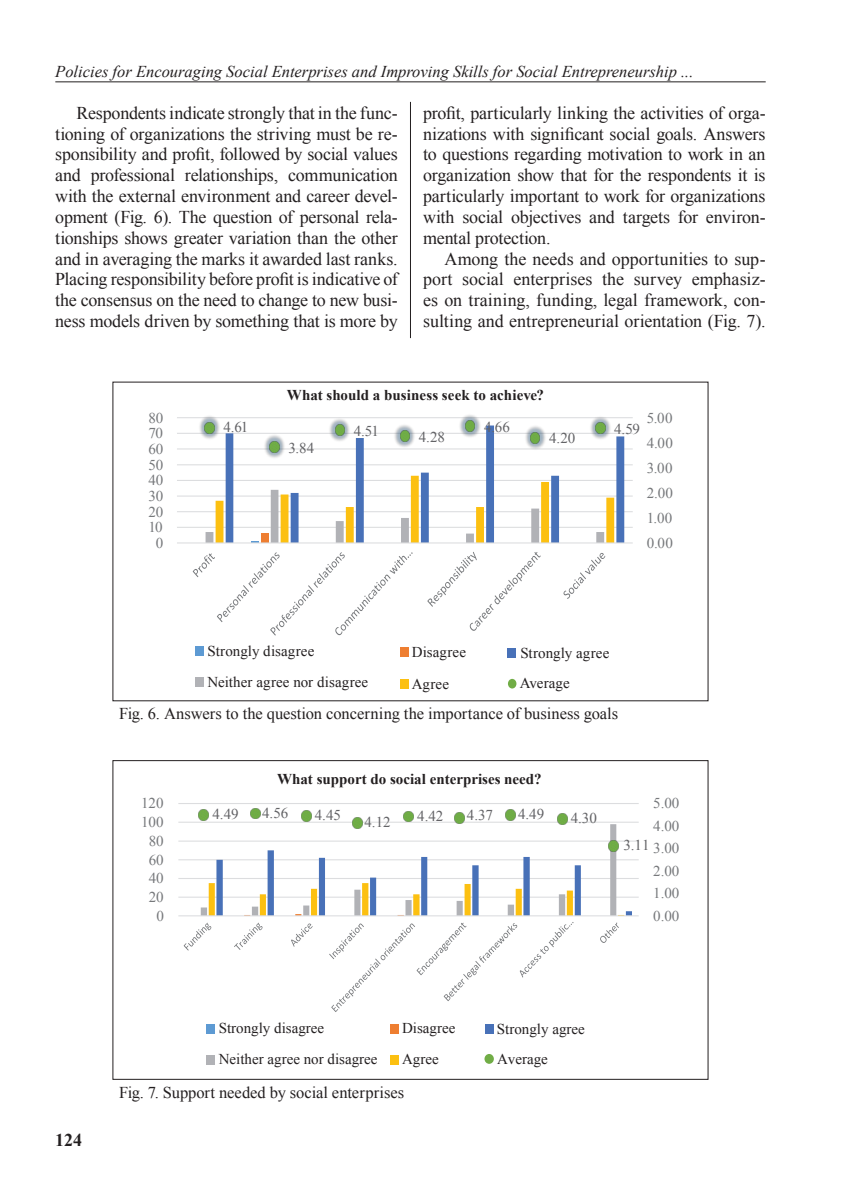
<style>
.page{position:relative;width:855px;height:1204px;background:#fff}
.page>*{position:absolute;margin:0;border:0;box-sizing:border-box;transform-origin:0 0}
.t1{font:18px/20.9px "Times New Roman";letter-spacing:-.01em;color:#231f20;text-align:justify}
.t2{font:700 18px "Times New Roman";color:#231f20}
.t3{font:16.5px "Times New Roman";letter-spacing:-.005em;color:#231f20}
.t4{font:italic 16.5px "Times New Roman";color:#231f20}
.t5{font:15px/30px "Times New Roman";color:#231f20}
.t6{font:15px "Times New Roman";color:#76787b}
.t7{font:700 15px "Times New Roman";color:#231f20}
.t8{font:15px "Times New Roman";color:#636366}
</style>
<div class="page">
<hr style="left:55px;top:81px;width:710px;height:1px;background:#231f20">
<hr style="left:410px;top:102px;width:1px;height:236px;background:#231f20">
<hr style="left:177px;top:526px;width:455px;height:2px;background:#dcdddf">
<hr style="left:177px;top:511px;width:455px;height:1px;background:#dcdddf">
<hr style="left:177px;top:495px;width:455px;height:1px;background:#dcdddf">
<hr style="left:177px;top:480px;width:455px;height:1px;background:#dcdddf">
<hr style="left:177px;top:464px;width:455px;height:1px;background:#dcdddf">
<hr style="left:177px;top:448px;width:455px;height:1px;background:#dcdddf">
<hr style="left:177px;top:433px;width:455px;height:1px;background:#dcdddf">
<hr style="left:177px;top:417px;width:455px;height:1px;background:#dcdddf">
<svg style="left:205px;top:475px;width:21px;height:67px"></svg>
<svg style="left:226px;top:425px;width:398px;height:117px"></svg>
<hr style="left:177px;top:542px;width:455px;height:1px;background:#dcdddf">
<img style="left:199px;top:416px;width:21px;height:23px">
<img style="left:261px;top:432px;width:27px;height:29px">
<img style="left:327px;top:418px;width:26px;height:27px">
<img style="left:392px;top:425px;width:26px;height:25px">
<img style="left:457px;top:415px;width:26px;height:26px">
<img style="left:522px;top:425px;width:26px;height:27px">
<img style="left:587px;top:417px;width:26px;height:26px">
<svg style="left:205px;top:422px;width:9px;height:11px"></svg>
<svg style="left:270px;top:441px;width:9px;height:11px"></svg>
<svg style="left:335px;top:424px;width:10px;height:11px"></svg>
<svg style="left:400px;top:430px;width:10px;height:11px"></svg>
<svg style="left:465px;top:420px;width:10px;height:11px"></svg>
<svg style="left:530px;top:432px;width:10px;height:11px"></svg>
<svg style="left:595px;top:422px;width:10px;height:11px"></svg>
<svg style="left:193px;top:552px;width:219px;height:83px"></svg>
<svg style="left:427px;top:551px;width:113px;height:79px"></svg>
<svg style="left:563px;top:553px;width:42px;height:45px"></svg>
<div style="left:196px;top:646px;width:8px;height:9px;background:#5d9ad3"></div>
<div style="left:400px;top:647px;width:8px;height:9px;background:#ee7e31"></div>
<div style="left:196px;top:677px;width:8px;height:9px;background:#b1b2b6"></div>
<div style="left:400px;top:679px;width:8px;height:9px;background:#fcc011"></div>
<div style="left:507px;top:649px;width:8px;height:9px;background:#4871b8"></div>
<div style="left:508px;top:678px;width:8px;height:10px;background:#71ad46;border-radius:50%"></div>
<hr style="left:178px;top:896px;width:460px;height:1px;background:#dcdddf">
<hr style="left:178px;top:877px;width:460px;height:2px;background:#dcdddf">
<hr style="left:178px;top:859px;width:460px;height:1px;background:#dcdddf">
<hr style="left:178px;top:840px;width:460px;height:1px;background:#dcdddf">
<hr style="left:178px;top:821px;width:460px;height:1px;background:#dcdddf">
<hr style="left:178px;top:803px;width:460px;height:1px;background:#dcdddf">
<hr style="left:178px;top:915px;width:460px;height:1px;background:#dcdddf">
<svg style="left:199px;top:808px;width:433px;height:107px"></svg>
<svg style="left:184px;top:922px;width:27px;height:28px"></svg>
<svg style="left:234px;top:922px;width:28px;height:27px"></svg>
<svg style="left:291px;top:923px;width:21px;height:23px"></svg>
<svg style="left:329px;top:922px;width:244px;height:90px"></svg>
<svg style="left:600px;top:922px;width:19px;height:20px"></svg>
<div style="left:207px;top:1024px;width:8px;height:9px;background:#5d9ad3"></div>
<div style="left:390px;top:1024px;width:8px;height:9px;background:#ee7e31"></div>
<div style="left:207px;top:1054px;width:8px;height:9px;background:#b1b2b6"></div>
<div style="left:390px;top:1054px;width:8px;height:9px;background:#fcc011"></div>
<div style="left:485px;top:1024px;width:8px;height:9px;background:#4871b8"></div>
<svg style="left:484px;top:1053px;width:10px;height:10px"></svg>
<p class="t4" style="left:55px;top:61px;width:639px">Policies for Encouraging Social Enterprises and Improving Skills for Social Entrepreneurship ...</p>
<p class="t1" style="left:55px;top:102px;width:344px;text-indent:21px">Respondents indicate strongly that in the func&shy;tioning of organizations the striving must be re&shy;sponsibility and profit, followed by social values and professional relationships, communication with the external environment and career devel&shy;opment (Fig. 6). The question of personal rela&shy;tionships shows greater variation than the other and in averaging the marks it awarded last ranks.<br>Placing responsibility before profit is indicative of the consensus on the need to change to new busi&shy;ness models driven by something that is more by</p>
<p class="t1" style="left:423px;top:102px;width:344px">profit, particularly linking the activities of orga&shy;nizations with significant social goals. Answers to questions regarding motivation to work in an organization show that for the respondents it is particularly important to work for organizations with social objectives and targets for environ&shy;mental protection.</p>
<p class="t1" style="left:423px;top:248px;width:344px;text-indent:21px">Among the needs and opportunities to sup&shy;port social enterprises the survey emphasiz&shy;es on training, funding, legal framework, con&shy;sulting and entrepreneurial orientation (Fig. 7).</p>
<p class="t6" style="left:148px;top:407px;width:17px">80</p>
<p class="t6" style="left:148px;top:423px;width:16px">70</p>
<p class="t6" style="left:148px;top:439px;width:17px">60</p>
<p class="t6" style="left:148px;top:454px;width:16px">50</p>
<p class="t6" style="left:148px;top:470px;width:17px">40</p>
<p class="t6" style="left:148px;top:486px;width:16px">30</p>
<p class="t6" style="left:148px;top:501px;width:16px">20</p>
<p class="t6" style="left:148px;top:517px;width:16px">10</p>
<p class="t6" style="left:156px;top:532px;width:9px">0</p>
<p class="t8" style="left:223px;top:417px;width:26px">4.61</p>
<p class="t7" style="left:287px;top:384px;width:259px">What should a business seek to achieve?</p>
<p class="t8" style="left:289px;top:437px;width:27px">3.84</p>
<p class="t8" style="left:354px;top:420px;width:27px">4.51</p>
<p class="t8" style="left:419px;top:426px;width:28px">4.28</p>
<p class="t8" style="left:484px;top:417px;width:27px">4.66</p>
<p class="t8" style="left:549px;top:428px;width:28px">4.20</p>
<p class="t8" style="left:614px;top:418px;width:27px">4.59</p>
<p class="t6" style="left:646px;top:407px;width:27px">5.00</p>
<p class="t6" style="left:646px;top:432px;width:28px">4.00</p>
<p class="t6" style="left:646px;top:457px;width:27px">3.00</p>
<p class="t6" style="left:646px;top:482px;width:28px">2.00</p>
<p class="t6" style="left:646px;top:507px;width:27px">1.00</p>
<p class="t6" style="left:646px;top:532px;width:28px">0.00</p>
<p class="t5" style="left:207px;top:635px;width:108px">Strongly disagree</p>
<p class="t5" style="left:412px;top:636px;width:56px">Disagree</p>
<p class="t5" style="left:207px;top:666px;width:162px">Neither agree nor disagree</p>
<p class="t5" style="left:412px;top:668px;width:39px">Agree</p>
<p class="t5" style="left:520px;top:638px;width:91px">Strongly agree<br>Average</p>
<p class="t3" style="left:119px;top:702px;width:500px">Fig. 6. Answers to the question concerning the importance of business goals</p>
<p class="t7" style="left:277px;top:768px;width:266px">What support do social enterprises need?</p>
<p class="t6" style="left:141px;top:793px;width:24px">120</p>
<p class="t6" style="left:141px;top:811px;width:24px">100</p>
<p class="t8" style="left:212px;top:804px;width:28px">4.49</p>
<p class="t8" style="left:262px;top:802px;width:28px">4.56</p>
<p class="t8" style="left:315px;top:804px;width:28px">4.45</p>
<p class="t8" style="left:364px;top:812px;width:28px">4.12</p>
<p class="t8" style="left:417px;top:805px;width:28px">4.42</p>
<p class="t8" style="left:467px;top:805px;width:28px">4.37</p>
<p class="t8" style="left:518px;top:804px;width:28px">4.49</p>
<p class="t8" style="left:570px;top:808px;width:28px">4.30</p>
<p class="t6" style="left:653px;top:793px;width:28px">5.00</p>
<p class="t6" style="left:653px;top:815px;width:28px">4.00</p>
<p class="t6" style="left:149px;top:830px;width:16px">80</p>
<p class="t6" style="left:149px;top:849px;width:16px">60</p>
<p class="t6" style="left:149px;top:868px;width:16px">40</p>
<p class="t8" style="left:623px;top:835px;width:28px">3.11</p>
<p class="t6" style="left:653px;top:838px;width:28px">3.00</p>
<p class="t6" style="left:653px;top:860px;width:28px">2.00</p>
<p class="t6" style="left:149px;top:886px;width:16px">20</p>
<p class="t6" style="left:653px;top:883px;width:28px">1.00</p>
<p class="t6" style="left:156px;top:905px;width:9px">0</p>
<p class="t6" style="left:653px;top:905px;width:28px">0.00</p>
<p class="t2" style="left:55px;top:1127px;width:28px">124</p>
<p class="t5" style="left:219px;top:1013px;width:107px">Strongly disagree</p>
<p class="t5" style="left:402px;top:1013px;width:55px">Disagree</p>
<p class="t5" style="left:219px;top:1044px;width:160px">Neither agree nor disagree</p>
<p class="t5" style="left:402px;top:1044px;width:38px">Agree</p>
<p class="t3" style="left:119px;top:1080px;width:286px">Fig. 7. Support needed by social enterprises</p>
<p class="t5" style="left:497px;top:1013px;width:89px">Strongly agree<br>Average</p>
</div>
